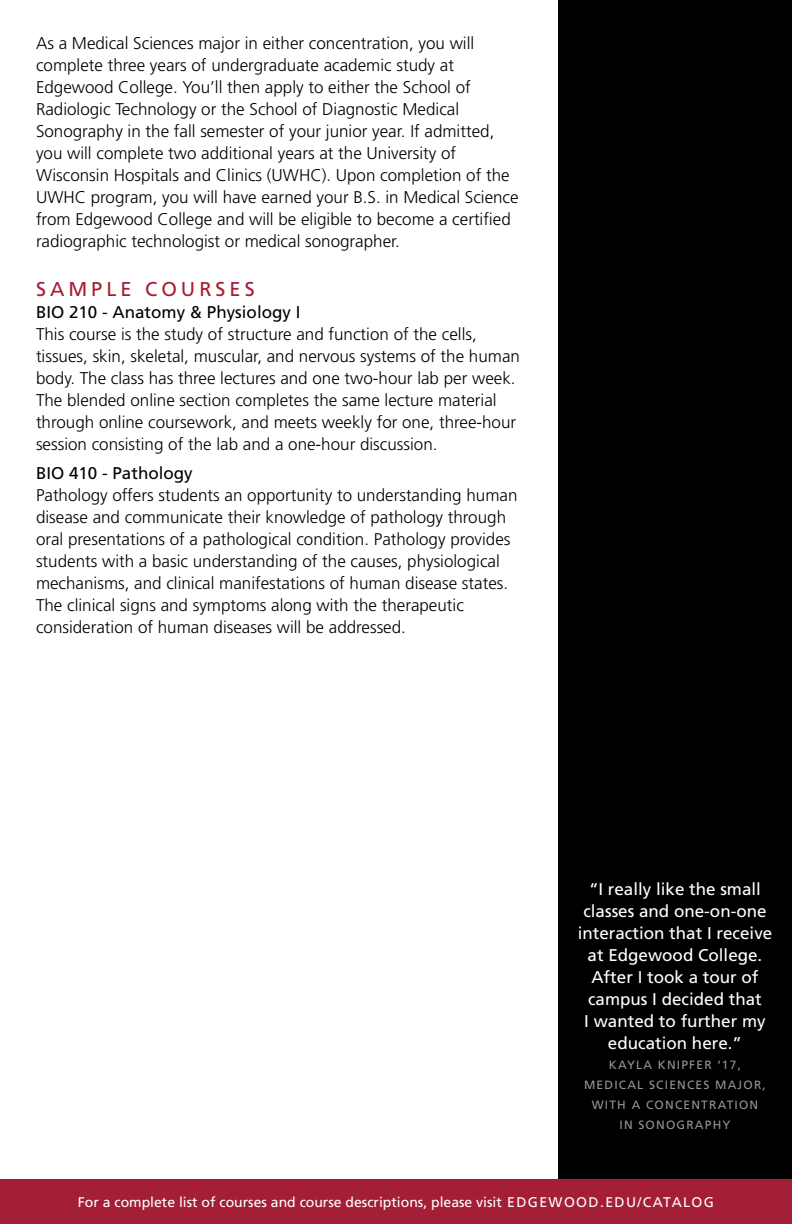
<style>
.page{position:relative;width:792px;height:1224px;background:#fff}
.page>*{position:absolute;margin:0;border:0;box-sizing:border-box;transform-origin:0 0}
.t1{font:20px "Frutiger LT Std";letter-spacing:.2em;color:#a41f35}
.t2{font:300 17px/22px "Frutiger LT Std";color:#000}
.t3{font:17px/22px "Frutiger LT Std";color:#fff;text-align:center}
.t4{font:17px "Frutiger LT Std";color:#000}
.t5{font:14px "Frutiger LT Std";color:#fff}
.t6{font:12px/20px "Frutiger LT Std";letter-spacing:.1em;color:#939598;text-align:center}
</style>
<div class="page">
<div style="left:558px;top:0;width:234px;height:1179px;background:#000"></div>
<div style="left:0;top:1179px;width:792px;height:45px;background:#a41f35"></div>
<p class="t2" style="left:36px;top:32px;width:484px">As a Medical Sciences major in either concentration, you will complete three years of undergraduate academic study at Edgewood College. You’ll then apply to either the School of Radiologic Technology or the School of Diagnostic Medical Sonography in the fall semester of your junior year. If admitted, you will complete two additional years at the University of Wisconsin Hospitals and Clinics (UWHC). Upon completion of the UWHC program, you will have earned your B.S. in Medical Science from Edgewood College and will be eligible to become a certified radiographic technologist or medical sonographer.</p>
<p class="t1" style="left:36px;top:277px;width:220px">SAMPLE COURSES</p>
<p class="t4" style="left:36px;top:302px;width:266px">BIO 210 - Anatomy &amp; Physiology I</p>
<p class="t2" style="left:36px;top:323px;width:485px">This course is the study of structure and function of the cells, tissues, skin, skeletal, muscular, and nervous systems of the human body. The class has three lectures and one two-hour lab per week.<br>The blended online section completes the same lecture material through online coursework, and meets weekly for one, three-hour session consisting of the lab and a one-hour discussion.</p>
<p class="t4" style="left:36px;top:463px;width:158px">BIO 410 - Pathology</p>
<p class="t2" style="left:36px;top:485px;width:483px">Pathology offers students an opportunity to understanding human disease and communicate their knowledge of pathology through oral presentations of a pathological condition. Pathology provides students with a basic understanding of the causes, physiological mechanisms, and clinical manifestations of human disease states.<br>The clinical signs and symptoms along with the therapeutic consideration of human diseases will be addressed.</p>
<p class="t3" style="left:578px;top:878px;width:196px">“I really like the small classes and one-on-one interaction that I receive at Edgewood College.<br>After I took a tour of campus I decided that<br>I wanted to further my education here.”</p>
<p class="t6" style="left:584px;top:1055px;width:183px">KAYLA KNIPFER ‘17,<br>MEDICAL SCIENCES MAJOR,<br>WITH A CONCENTRATION<br>IN SONOGRAPHY</p>
<p class="t5" style="left:78px;top:1194px;width:638px">For a complete list of courses and course descriptions, please visit EDGEWOOD.EDU/CATALOG</p>
</div>
